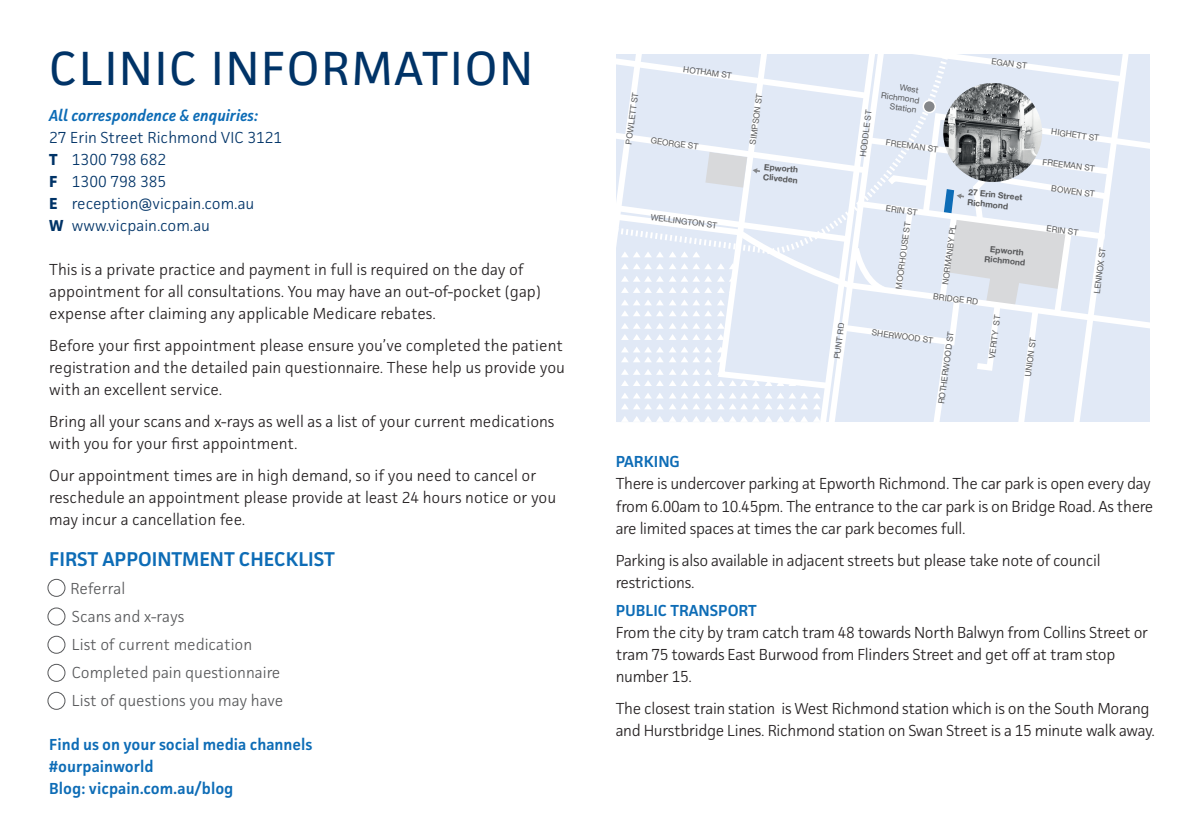
<style>
.page{position:relative;width:1191px;height:840px;background:#fff}
.page>*{position:absolute;margin:0;border:0;box-sizing:border-box;transform-origin:0 0}
.t1{font:48px "Facit";letter-spacing:.04em;color:#003367}
.t2{font:600 20px "Facit";color:#0d6cb6}
.t3{font:300 16px/22px "Facit";color:#231f20}
.t4{font:300 16px/22px "Facit";letter-spacing:-.02em;color:#231f20}
.t5{font:300 16px/28px "Facit";color:#57585a}
.t6{font:300 16px/22px "Facit";color:#003367}
.t7{font:600 16px/22px "Facit";color:#0d6cb6}
.t8{font:italic 600 16px "Facit";color:#0d6cb6}
.t9{font:8.4px/10px "Helvetica Neue";color:#57585a;text-align:right}
.t10{font:700 8.4px/10.2px "Helvetica Neue";color:#57585a;text-align:center}
.s1{font-weight:700}
</style>
<div class="page">
<svg style="left:616px;top:54px;width:534px;height:368px"></svg>
<div style="left:48px;top:578px;width:17px;height:18px;border:1px solid #57585a;border-radius:50%"></div>
<div style="left:48px;top:607px;width:17px;height:18px;border:1px solid #57585a;border-radius:50%"></div>
<div style="left:48px;top:635px;width:17px;height:18px;border:1px solid #57585a;border-radius:50%"></div>
<div style="left:48px;top:663px;width:17px;height:18px;border:1px solid #57585a;border-radius:50%"></div>
<div style="left:48px;top:691px;width:17px;height:18px;border:1px solid #57585a;border-radius:50%"></div>
<h1 class="t1" style="left:49px;top:38px;width:485px">CLINIC INFORMATION</h1>
<p class="t8" style="left:49px;top:105px;width:210px">All correspondence &amp; enquiries:</p>
<p class="t6" style="left:49px;top:126px;width:234px">27 Erin Street Richmond VIC 3121<br><span class="s1">T</span> 1300 798 682<br><span class="s1">F</span> 1300 798 385<br><span class="s1">E</span> reception@vicpain.com.au<br><span class="s1">W</span> www.vicpain.com.au</p>
<p class="t3" style="left:49px;top:258px;width:493px">This is a private practice and payment in full is required on the day of appointment for all consultations. You may have an out-of-pocket (gap) expense after claiming any applicable Medicare rebates.</p>
<p class="t3" style="left:49px;top:334px;width:517px">Before your first appointment please ensure you’ve completed the patient registration and the detailed pain questionnaire. These help us provide you with an excellent service.</p>
<p class="t3" style="left:49px;top:410px;width:507px">Bring all your scans and x-rays as well as a list of your current medications with you for your first appointment.</p>
<p class="t3" style="left:49px;top:464px;width:508px">Our appointment times are in high demand, so if you need to cancel or reschedule an appointment please provide at least 24 hours notice or you may incur a cancellation fee.</p>
<p class="t2" style="left:49px;top:546px;width:287px">FIRST APPOINTMENT CHECKLIST</p>
<p class="t5" style="left:71px;top:573px;width:214px">Referral<br>Scans and x-rays<br>List of current medication<br>Completed pain questionnaire<br>List of questions you may have</p>
<p class="t7" style="left:49px;top:732px;width:265px">Find us on your social media channels #ourpainworld<br>Blog: vicpain.com.au/blog</p>
<p class="t9" style="left:623px;top:143px;width:53px;rotate:-82deg">POWLETT ST</p>
<p class="t9" style="left:684px;top:64px;width:50px;rotate:8deg">HOTHAM ST</p>
<p class="t9" style="left:651px;top:135px;width:49px;rotate:8deg">GEORGE ST</p>
<p class="t9" style="left:651px;top:211px;width:68px;rotate:8deg">WELLINGTON ST</p>
<p class="t9" style="left:747px;top:143px;width:53px;rotate:-82deg">SIMPSON ST</p>
<p class="t10" style="left:765px;top:161px;width:35px;rotate:6deg">Epworth</p>
<p class="t10" style="left:764px;top:171px;width:36px;rotate:6deg">Cliveden</p>
<p class="t9" style="left:831px;top:358px;width:38px;rotate:-82deg">PUNT RD</p>
<p class="t9" style="left:857px;top:156px;width:48px;rotate:-82deg">HODDLE ST</p>
<p class="t9" style="left:883px;top:80px;width:40px;rotate:8deg">West<br>Richmond<br>Station</p>
<p class="t9" style="left:886px;top:137px;width:54px;rotate:8deg">FREEMAN ST</p>
<p class="t9" style="left:886px;top:203px;width:33px;rotate:8deg">ERIN ST</p>
<p class="t9" style="left:992px;top:56px;width:37px;rotate:8deg">EGAN ST</p>
<p class="t10" style="left:969px;top:186px;width:56px;text-align:left;rotate:6deg">27 Erin Street<br>Richmond</p>
<p class="t9" style="left:1052px;top:126px;width:50px;rotate:8deg">HIGHETT ST</p>
<p class="t9" style="left:1043px;top:156px;width:54px;rotate:8deg">FREEMAN ST</p>
<p class="t9" style="left:1052px;top:183px;width:45px;rotate:8deg">BOWEN ST</p>
<p class="t9" style="left:893px;top:288px;width:69px;rotate:-82deg">MOORHOUSE ST</p>
<p class="t9" style="left:940px;top:284px;width:62px;rotate:-82deg">NORMANBY PL</p>
<p class="t10" style="left:986px;top:243px;width:43px;rotate:6deg">Epworth<br>Richmond</p>
<p class="t9" style="left:934px;top:291px;width:47px;rotate:8deg">BRIDGE RD</p>
<p class="t9" style="left:936px;top:403px;width:75px;rotate:-82deg">ROTHERWOOD ST</p>
<p class="t9" style="left:872px;top:327px;width:63px;rotate:8deg">SHERWOOD ST</p>
<p class="t9" style="left:986px;top:357px;width:45px;rotate:-82deg">VERITY ST</p>
<p class="t9" style="left:1022px;top:376px;width:41px;rotate:-82deg">UNION ST</p>
<p class="t9" style="left:1047px;top:223px;width:33px;rotate:8deg">ERIN ST</p>
<p class="t9" style="left:1091px;top:293px;width:48px;rotate:-82deg">LENNOX ST</p>
<p class="t7" style="left:616px;top:450px;width:66px">PARKING</p>
<p class="t4" style="left:616px;top:472px;width:539px">There is undercover parking at Epworth Richmond. The car park is open every day from 6.00am to 10.45pm. The entrance to the car park is on Bridge Road. As there are limited spaces at times the car park becomes full.</p>
<p class="t4" style="left:616px;top:548px;width:486px">Parking is also available in adjacent streets but please take note of council restrictions.</p>
<p class="t7" style="left:616px;top:598px;width:142px">PUBLIC TRANSPORT</p>
<p class="t4" style="left:616px;top:620px;width:534px">From the city by tram catch tram 48 towards North Balwyn from Collins Street or tram 75 towards East Burwood from Flinders Street and get off at tram stop number 15.</p>
<p class="t4" style="left:616px;top:696px;width:540px">The closest train station is West Richmond station which is on the South Morang and Hurstbridge Lines. Richmond station on Swan Street is a 15 minute walk away.</p>
</div>
